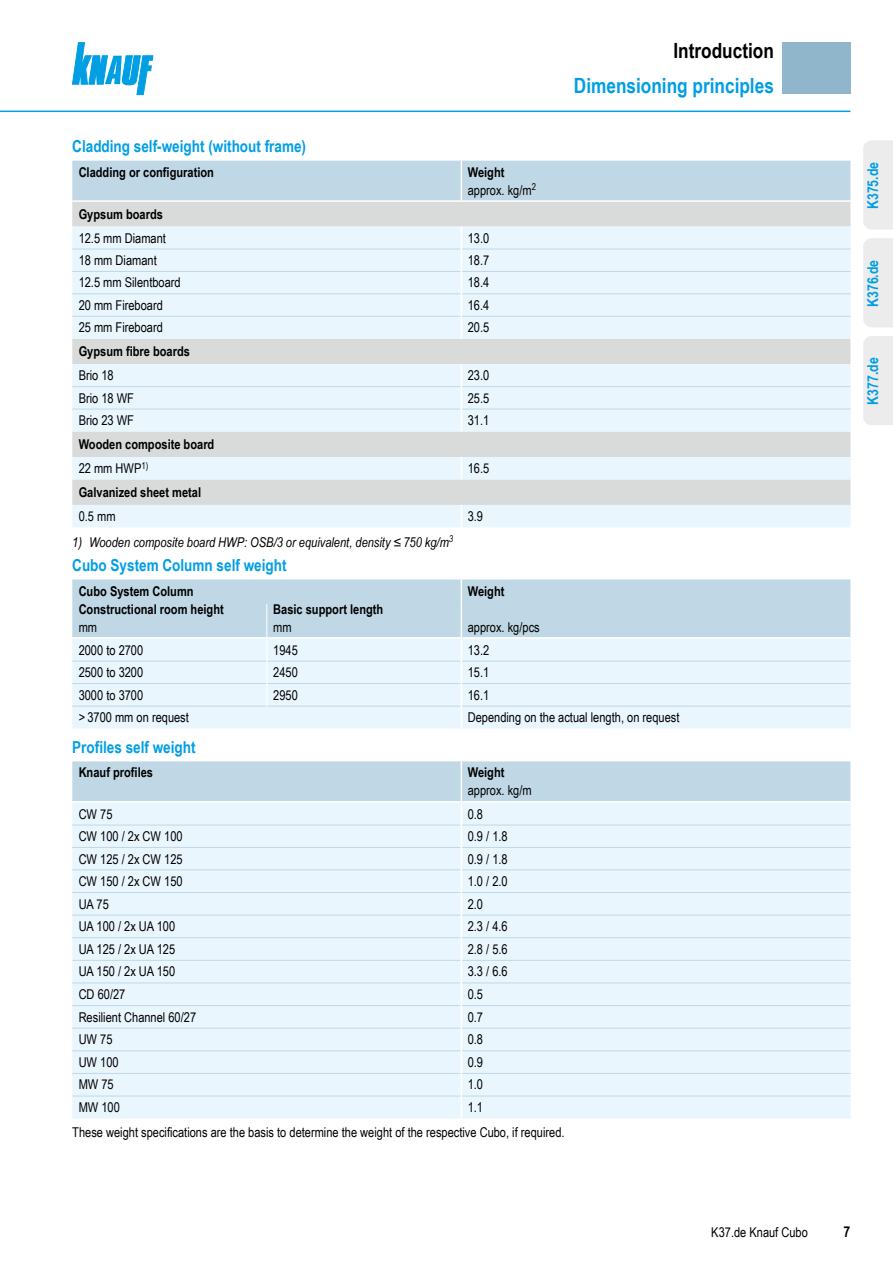
<style>
.page{position:relative;width:893px;height:1263px;background:#fff}
.page>*{position:absolute;margin:0;border:0;box-sizing:border-box;transform-origin:0 0}
.Ue2_Dbl{font:700 21px "Arial Narrow";color:#009ee3}
.Ue1_Dbl{font:700 21px "Arial Narrow";color:#000}
.Ue3_11cyan_Dbl{font:700 16.5px "Arial Narrow";color:#009ee3}
.System_Reiter_Dbl{font:700 15px "Arial Narrow";color:#009ee3}
.t1{font:700 15px "Arial Narrow";color:#000}
.Tab_Text_Dbl{font:13.5px "Arial Narrow";color:#000}
.Tab_Kopf_Dbl{font:700 13.5px "Arial Narrow";color:#000}
.Text_Dbl{font:13.5px "Arial Narrow";color:#000}
.Leg_mit_Einzug_Dbl{font:italic 13.5px "Arial Narrow";color:#000}
.Tab_Kopf_Dbl-2{font:13.5px "Arial Narrow";color:#000}
</style>
<div class="page">
<div style="left:782px;top:43px;width:68px;height:51px;background:#8fb6ca"></div>
<svg style="left:72px;top:43px;width:81px;height:52px"></svg>
<hr style="left:0;top:111px;width:850px;height:1px;background:#009ee3">
<div style="left:72px;top:161px;width:778px;height:39px;background:#c0d8e6"></div>
<div style="left:72px;top:202px;width:778px;height:25px;background:#d9dada"></div>
<svg style="left:72px;top:227px;width:778px;height:300px;background:#e5eef4"></svg>
<hr style="left:461px;top:161px;width:1px;height:41px;background:#fff">
<hr style="left:72px;top:249px;width:389px;height:1px;background:#c0d8e6">
<hr style="left:462px;top:249px;width:388px;height:1px;background:#c0d8e6">
<hr style="left:72px;top:271px;width:389px;height:1px;background:#c0d8e6">
<hr style="left:462px;top:271px;width:388px;height:1px;background:#c0d8e6">
<hr style="left:72px;top:293px;width:389px;height:1px;background:#c0d8e6">
<hr style="left:462px;top:293px;width:388px;height:1px;background:#c0d8e6">
<hr style="left:72px;top:316px;width:389px;height:1px;background:#c0d8e6">
<hr style="left:462px;top:316px;width:388px;height:1px;background:#c0d8e6">
<hr style="left:72px;top:386px;width:389px;height:1px;background:#c0d8e6">
<hr style="left:462px;top:386px;width:388px;height:1px;background:#c0d8e6">
<hr style="left:72px;top:409px;width:389px;height:1px;background:#c0d8e6">
<hr style="left:462px;top:409px;width:388px;height:1px;background:#c0d8e6">
<svg style="left:461px;top:364px;width:1px;height:67px"></svg>
<svg style="left:461px;top:457px;width:1px;height:22px"></svg>
<svg style="left:461px;top:505px;width:1px;height:22px"></svg>
<svg style="left:461px;top:227px;width:1px;height:112px"></svg>
<div style="left:72px;top:579px;width:778px;height:58px;background:#c0d8e6"></div>
<div style="left:72px;top:639px;width:778px;height:89px;background:#eaf6fe"></div>
<svg style="left:461px;top:579px;width:1px;height:25px"></svg>
<hr style="left:461px;top:604px;width:1px;height:35px;background:#fff">
<hr style="left:72px;top:661px;width:194px;height:1px;background:#c0d8e6">
<hr style="left:267px;top:661px;width:194px;height:1px;background:#c0d8e6">
<hr style="left:462px;top:661px;width:388px;height:1px;background:#c0d8e6">
<hr style="left:72px;top:683px;width:194px;height:1px;background:#c0d8e6">
<hr style="left:267px;top:683px;width:194px;height:1px;background:#c0d8e6">
<hr style="left:462px;top:683px;width:388px;height:1px;background:#c0d8e6">
<hr style="left:72px;top:706px;width:194px;height:1px;background:#c0d8e6">
<hr style="left:267px;top:706px;width:194px;height:1px;background:#c0d8e6">
<hr style="left:462px;top:706px;width:388px;height:1px;background:#c0d8e6">
<hr style="left:266px;top:604px;width:1px;height:34px;background:#fff">
<svg style="left:266px;top:639px;width:1px;height:67px"></svg>
<svg style="left:461px;top:639px;width:1px;height:89px"></svg>
<svg style="left:72px;top:761px;width:778px;height:358px;background:#e3f1fa"></svg>
<div style="left:863px;top:336px;width:30px;height:89px;background:#ececec"></div>
<div style="left:863px;top:238px;width:30px;height:89px;background:#ececec"></div>
<div style="left:863px;top:140px;width:30px;height:90px;background:#ececec"></div>
<p class="Ue3_11cyan_Dbl" style="left:72px;top:134px;width:235px">Cladding self-weight (without frame)</p>
<p class="Tab_Kopf_Dbl" style="left:79px;top:162px;width:137px">Cladding or configuration</p>
<p class="Tab_Kopf_Dbl" style="left:468px;top:162px;width:38px">Weight</p>
<p class="Tab_Kopf_Dbl-2" style="left:468px;top:180px;width:70px">approx. kg/m<sup>2</sup></p>
<p class="Tab_Kopf_Dbl" style="left:79px;top:204px;width:86px">Gypsum boards</p>
<p class="Tab_Text_Dbl" style="left:79px;top:228px;width:89px">12.5 mm Diamant</p>
<p class="Tab_Text_Dbl" style="left:468px;top:228px;width:23px">13.0</p>
<p class="Tab_Text_Dbl" style="left:79px;top:250px;width:80px">18 mm Diamant</p>
<p class="Tab_Text_Dbl" style="left:468px;top:250px;width:23px">18.7</p>
<p class="Tab_Text_Dbl" style="left:79px;top:273px;width:104px">12.5 mm Silentboard</p>
<p class="Tab_Text_Dbl" style="left:468px;top:273px;width:23px">18.4</p>
<p class="Tab_Text_Dbl" style="left:79px;top:295px;width:86px">20 mm Fireboard</p>
<p class="Tab_Text_Dbl" style="left:468px;top:295px;width:23px">16.4</p>
<p class="Tab_Text_Dbl" style="left:79px;top:318px;width:86px">25 mm Fireboard</p>
<p class="Tab_Text_Dbl" style="left:468px;top:318px;width:23px">20.5</p>
<p class="Tab_Kopf_Dbl" style="left:79px;top:341px;width:113px">Gypsum fibre boards</p>
<p class="Tab_Text_Dbl" style="left:79px;top:366px;width:37px">Brio 18</p>
<p class="Tab_Text_Dbl" style="left:468px;top:366px;width:23px">23.0</p>
<p class="Tab_Text_Dbl" style="left:79px;top:388px;width:57px">Brio 18 WF</p>
<p class="Tab_Text_Dbl" style="left:468px;top:388px;width:23px">25.5</p>
<p class="Tab_Text_Dbl" style="left:79px;top:410px;width:57px">Brio 23 WF</p>
<p class="Tab_Text_Dbl" style="left:468px;top:410px;width:23px">31.1</p>
<p class="Tab_Kopf_Dbl" style="left:79px;top:434px;width:137px">Wooden composite board</p>
<p class="Tab_Text_Dbl" style="left:79px;top:458px;width:71px">22 mm HWP<sup>1)</sup></p>
<p class="Tab_Text_Dbl" style="left:468px;top:458px;width:23px">16.5</p>
<p class="Tab_Kopf_Dbl" style="left:79px;top:482px;width:124px">Galvanized sheet metal</p>
<p class="Tab_Text_Dbl" style="left:79px;top:506px;width:38px">0.5 mm</p>
<p class="Tab_Text_Dbl" style="left:468px;top:506px;width:17px">3.9</p>
<p class="Leg_mit_Einzug_Dbl" style="left:72px;top:532px;width:382px">1) Wooden composite board HWP: OSB/3 or equivalent, density ≤ 750 kg/m<sup>3</sup></p>
<p class="Ue3_11cyan_Dbl" style="left:72px;top:553px;width:216px">Cubo System Column self weight</p>
<p class="Tab_Kopf_Dbl" style="left:79px;top:580px;width:117px">Cubo System Column</p>
<p class="Tab_Kopf_Dbl" style="left:468px;top:580px;width:38px">Weight</p>
<p class="Tab_Kopf_Dbl" style="left:79px;top:598px;width:147px">Constructional room height</p>
<p class="Tab_Kopf_Dbl-2" style="left:79px;top:617px;width:20px">mm</p>
<p class="Tab_Kopf_Dbl" style="left:273px;top:598px;width:112px">Basic support length</p>
<p class="Tab_Kopf_Dbl-2" style="left:273px;top:617px;width:20px">mm</p>
<p class="Tab_Kopf_Dbl-2" style="left:468px;top:617px;width:73px">approx. kg/pcs</p>
<p class="Ue1_Dbl" style="left:673px;top:34px;width:102px">Introduction</p>
<p class="Ue2_Dbl" style="left:574px;top:70px;width:202px">Dimensioning principles</p>
<p class="Tab_Text_Dbl" style="left:79px;top:640px;width:66px">2000 to 2700</p>
<p class="Tab_Text_Dbl" style="left:273px;top:640px;width:26px">1945</p>
<p class="Tab_Text_Dbl" style="left:468px;top:640px;width:23px">13.2</p>
<p class="Tab_Text_Dbl" style="left:79px;top:662px;width:66px">2500 to 3200</p>
<p class="Tab_Text_Dbl" style="left:273px;top:662px;width:26px">2450</p>
<p class="Tab_Text_Dbl" style="left:468px;top:662px;width:23px">15.1</p>
<p class="Tab_Text_Dbl" style="left:79px;top:685px;width:66px">3000 to 3700</p>
<p class="Tab_Text_Dbl" style="left:273px;top:685px;width:26px">2950</p>
<p class="Tab_Text_Dbl" style="left:468px;top:685px;width:23px">16.1</p>
<p class="Tab_Text_Dbl" style="left:79px;top:707px;width:112px">&gt; 3700 mm on request</p>
<p class="Tab_Text_Dbl" style="left:468px;top:707px;width:213px">Depending on the actual length, on request</p>
<p class="Ue3_11cyan_Dbl" style="left:72px;top:735px;width:125px">Profiles self weight</p>
<p class="Tab_Kopf_Dbl" style="left:79px;top:762px;width:76px">Knauf profiles</p>
<p class="Tab_Kopf_Dbl" style="left:468px;top:762px;width:38px">Weight</p>
<p class="Tab_Kopf_Dbl-2" style="left:468px;top:781px;width:65px">approx. kg/m</p>
<p class="Tab_Text_Dbl" style="left:79px;top:804px;width:35px">CW 75</p>
<p class="Tab_Text_Dbl" style="left:468px;top:804px;width:17px">0.8</p>
<p class="Tab_Text_Dbl" style="left:79px;top:826px;width:105px">CW 100 / 2x CW 100</p>
<p class="Tab_Text_Dbl" style="left:468px;top:826px;width:42px">0.9 / 1.8</p>
<p class="Tab_Text_Dbl" style="left:79px;top:849px;width:105px">CW 125 / 2x CW 125</p>
<p class="Tab_Text_Dbl" style="left:468px;top:849px;width:42px">0.9 / 1.8</p>
<p class="Tab_Text_Dbl" style="left:79px;top:871px;width:105px">CW 150 / 2x CW 150</p>
<p class="Tab_Text_Dbl" style="left:468px;top:871px;width:42px">1.0 / 2.0</p>
<p class="Tab_Text_Dbl" style="left:79px;top:894px;width:32px">UA 75</p>
<p class="Tab_Text_Dbl" style="left:468px;top:894px;width:17px">2.0</p>
<p class="Tab_Text_Dbl" style="left:79px;top:916px;width:98px">UA 100 / 2x UA 100</p>
<p class="Tab_Text_Dbl" style="left:468px;top:916px;width:42px">2.3 / 4.6</p>
<p class="Tab_Text_Dbl" style="left:79px;top:939px;width:98px">UA 125 / 2x UA 125</p>
<p class="Tab_Text_Dbl" style="left:468px;top:939px;width:42px">2.8 / 5.6</p>
<p class="Tab_Text_Dbl" style="left:79px;top:962px;width:98px">UA 150 / 2x UA 150</p>
<p class="Tab_Text_Dbl" style="left:468px;top:962px;width:42px">3.3 / 6.6</p>
<p class="Tab_Text_Dbl" style="left:79px;top:984px;width:48px">CD 60/27</p>
<p class="Tab_Text_Dbl" style="left:468px;top:984px;width:17px">0.5</p>
<p class="Tab_Text_Dbl" style="left:79px;top:1007px;width:119px">Resilient Channel 60/27</p>
<p class="Tab_Text_Dbl" style="left:468px;top:1007px;width:17px">0.7</p>
<p class="Tab_Text_Dbl" style="left:79px;top:1029px;width:35px">UW 75</p>
<p class="Tab_Text_Dbl" style="left:468px;top:1029px;width:17px">0.8</p>
<p class="Tab_Text_Dbl" style="left:79px;top:1052px;width:41px">UW 100</p>
<p class="Tab_Text_Dbl" style="left:468px;top:1052px;width:17px">0.9</p>
<p class="Tab_Text_Dbl" style="left:79px;top:1075px;width:37px">MW 75</p>
<p class="Tab_Text_Dbl" style="left:468px;top:1075px;width:17px">1.0</p>
<p class="Tab_Text_Dbl" style="left:79px;top:1097px;width:43px">MW 100</p>
<p class="Tab_Text_Dbl" style="left:468px;top:1097px;width:17px">1.1</p>
<p class="Text_Dbl" style="left:72px;top:1122px;width:494px">These weight specifications are the basis to determine the weight of the respective Cubo, if required.</p>
<p class="System_Reiter_Dbl" style="left:862px;top:209px;width:49px;rotate:-90deg">K375.de</p>
<p class="System_Reiter_Dbl" style="left:862px;top:307px;width:49px;rotate:-90deg">K376.de</p>
<p class="System_Reiter_Dbl" style="left:862px;top:405px;width:49px;rotate:-90deg">K377.de</p>
<p class="Text_Dbl" style="left:711px;top:1223px;width:98px">K37.de Knauf Cubo</p>
<p class="t1" style="left:844px;top:1221px;width:8px">7</p>
</div>
